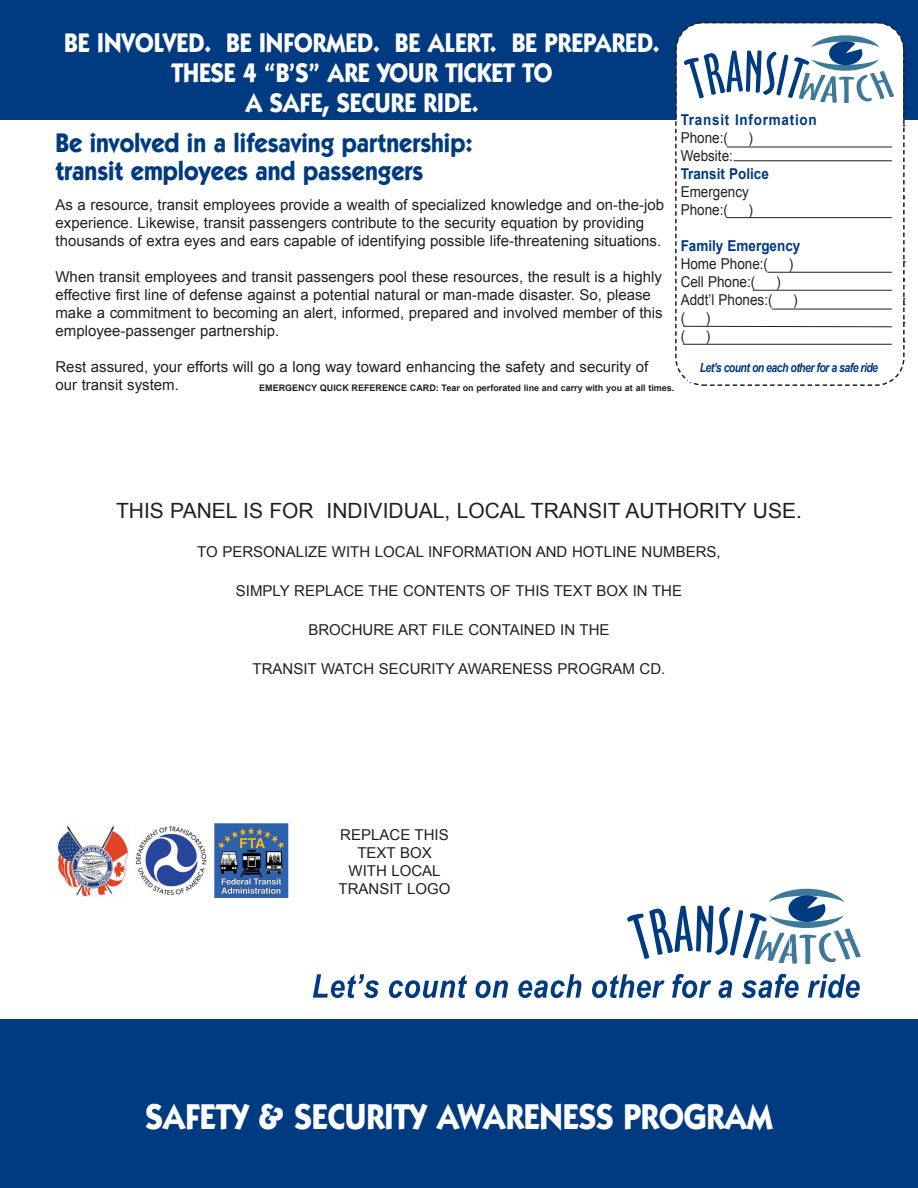
<style>
.page{position:relative;width:918px;height:1188px;background:#fff}
.page>*{position:absolute;margin:0;border:0;box-sizing:border-box;transform-origin:0 0}
.t1{font:700 36px "Kabel IT Cby BT";color:#fff;scale:.9 1}
.t2{font:700 27px/30px "Kabel IT Cby BT";color:#fff;text-align:center;scale:.9 1}
.t3{font:700 27px/28.5px "Kabel IT Cby BT";color:#003a80;scale:.9 1}
.t4{font:21px "Arial";color:#231f20}
.t5{font:15px/18px "Arial";color:#231f20}
.t6{font:15px/18px "Arial";color:#231f20;scale:.9 1}
.t7{font:700 15px "Arial";color:#003a80;scale:.9 1}
.t8{font:700 15px "Arial";letter-spacing:.055em;color:#003a80;scale:.9 1}
.t9{font:italic 700 12.6px "Arial";letter-spacing:-.055em;color:#003a80;scale:.83 1}
.t10{font:700 9px "Arial";color:#231f20}
</style>
<div class="page">
<div style="left:0;top:0;width:918px;height:119px;background:#003a80"></div>
<hr style="left:784px;top:261px;width:122px;height:2px;background:#231f20">
<svg style="left:674px;top:21px;width:231px;height:365px"></svg>
<svg style="left:700px;top:384px;width:7px;height:2px"></svg>
<div style="left:766px;top:889px;width:81px;height:39px;background:#3f7999;border-radius:50%"></div>
<svg style="left:627px;top:895px;width:234px;height:69px"></svg>
<svg style="left:313px;top:974px;width:66px;height:24px"></svg>
<svg style="left:389px;top:975px;width:78px;height:23px"></svg>
<svg style="left:476px;top:980px;width:32px;height:18px"></svg>
<svg style="left:518px;top:974px;width:63px;height:24px"></svg>
<svg style="left:592px;top:974px;width:73px;height:24px"></svg>
<svg style="left:672px;top:974px;width:39px;height:24px"></svg>
<svg style="left:718px;top:980px;width:14px;height:18px"></svg>
<svg style="left:742px;top:974px;width:57px;height:24px"></svg>
<svg style="left:808px;top:974px;width:52px;height:24px"></svg>
<img style="left:57px;top:823px;width:232px;height:75px">
<div style="left:0;top:1019px;width:918px;height:169px;background:#003a80"></div>
<div style="left:688px;top:357px;width:198px;height:24px;background:#fff"></div>
<hr style="left:727px;top:147px;width:165px;height:1px;background:#231f20">
<hr style="left:727px;top:217px;width:165px;height:1px;background:#231f20">
<hr style="left:767px;top:272px;width:125px;height:1px;background:#231f20">
<hr style="left:753px;top:290px;width:139px;height:1px;background:#231f20">
<hr style="left:772px;top:309px;width:120px;height:1px;background:#231f20">
<svg style="left:683px;top:326px;width:209px;height:1px"></svg>
<hr style="left:683px;top:344px;width:209px;height:1px;background:#231f20">
<hr style="left:734px;top:161px;width:158px;height:1px;background:#231f20">
<h2 class="t2" style="left:64px;top:27px;width:663px">BE INVOLVED. BE INFORMED. BE ALERT. BE PREPARED.<br>THESE 4 “B’S” ARE YOUR TICKET TO<br>A SAFE, SECURE RIDE.</h2>
<p class="t8" style="left:681px;top:112px;width:153px">Transit Information</p>
<p class="t6" style="left:681px;top:129px;width:54px">Phone:(</p>
<p class="t6" style="left:749px;top:129px;width:6px">)</p>
<p class="t6" style="left:681px;top:147px;width:60px">Website:</p>
<p class="t7" style="left:681px;top:166px;width:99px">Transit Police</p>
<p class="t6" style="left:681px;top:183px;width:77px">Emergency<br>Phone:(</p>
<h2 class="t3" style="left:56px;top:128px;width:465px">Be involved in a lifesaving partnership: transit employees and passengers</h2>
<p class="t5" style="left:56px;top:196px;width:610px">As a resource, transit employees provide a wealth of specialized knowledge and on-the-job experience. Likewise, transit passengers contribute to the security equation by providing thousands of extra eyes and ears capable of identifying possible life-threatening situations.</p>
<p class="t5" style="left:56px;top:268px;width:609px">When transit employees and transit passengers pool these resources, the result is a highly effective first line of defense against a potential natural or man-made disaster. So, please make a commitment to becoming an alert, informed, prepared and involved member of this employee-passenger partnership.</p>
<p class="t5" style="left:56px;top:358px;width:594px">Rest assured, your efforts will go a long way toward enhancing the safety and security of our transit system.</p>
<p class="t6" style="left:749px;top:201px;width:6px">)</p>
<p class="t7" style="left:681px;top:238px;width:134px">Family Emergency</p>
<p class="t6" style="left:681px;top:255px;width:99px">Home Phone:(</p>
<p class="t6" style="left:789px;top:255px;width:6px">)</p>
<p class="t6" style="left:681px;top:273px;width:84px">Cell Phone:(</p>
<p class="t6" style="left:776px;top:273px;width:6px">)</p>
<p class="t6" style="left:681px;top:291px;width:104px">Addt’l Phones:(</p>
<p class="t6" style="left:793px;top:291px;width:6px">)</p>
<p class="t6" style="left:681px;top:309px;width:6px">(</p>
<p class="t6" style="left:706px;top:309px;width:6px">)</p>
<p class="t6" style="left:681px;top:327px;width:6px">(</p>
<p class="t6" style="left:706px;top:327px;width:6px">)</p>
<p class="t9" style="left:700px;top:360px;width:216px">Let’s count on each other for a safe ride</p>
<p class="t10" style="left:259px;top:382px;width:417px">EMERGENCY QUICK REFERENCE CARD: Tear on perforated line and carry with you at all times.</p>
<h3 class="t4" style="left:116px;top:499px;width:687px">THIS PANEL IS FOR INDIVIDUAL, LOCAL TRANSIT AUTHORITY USE.</h3>
<p class="t5" style="left:197px;top:543px;width:525px">TO PERSONALIZE WITH LOCAL INFORMATION AND HOTLINE NUMBERS,</p>
<p class="t5" style="left:236px;top:582px;width:448px">SIMPLY REPLACE THE CONTENTS OF THIS TEXT BOX IN THE</p>
<p class="t5" style="left:308px;top:621px;width:303px">BROCHURE ART FILE CONTAINED IN THE</p>
<p class="t5" style="left:253px;top:660px;width:414px">TRANSIT WATCH SECURITY AWARENESS PROGRAM CD.</p>
<p class="t5" style="left:339px;top:826px;width:113px;text-align:center">REPLACE THIS<br>TEXT BOX<br>WITH LOCAL<br>TRANSIT LOGO</p>
<h1 class="t1" style="left:145px;top:1095px;width:698px">SAFETY &amp; SECURITY AWARENESS PROGRAM</h1>
</div>
